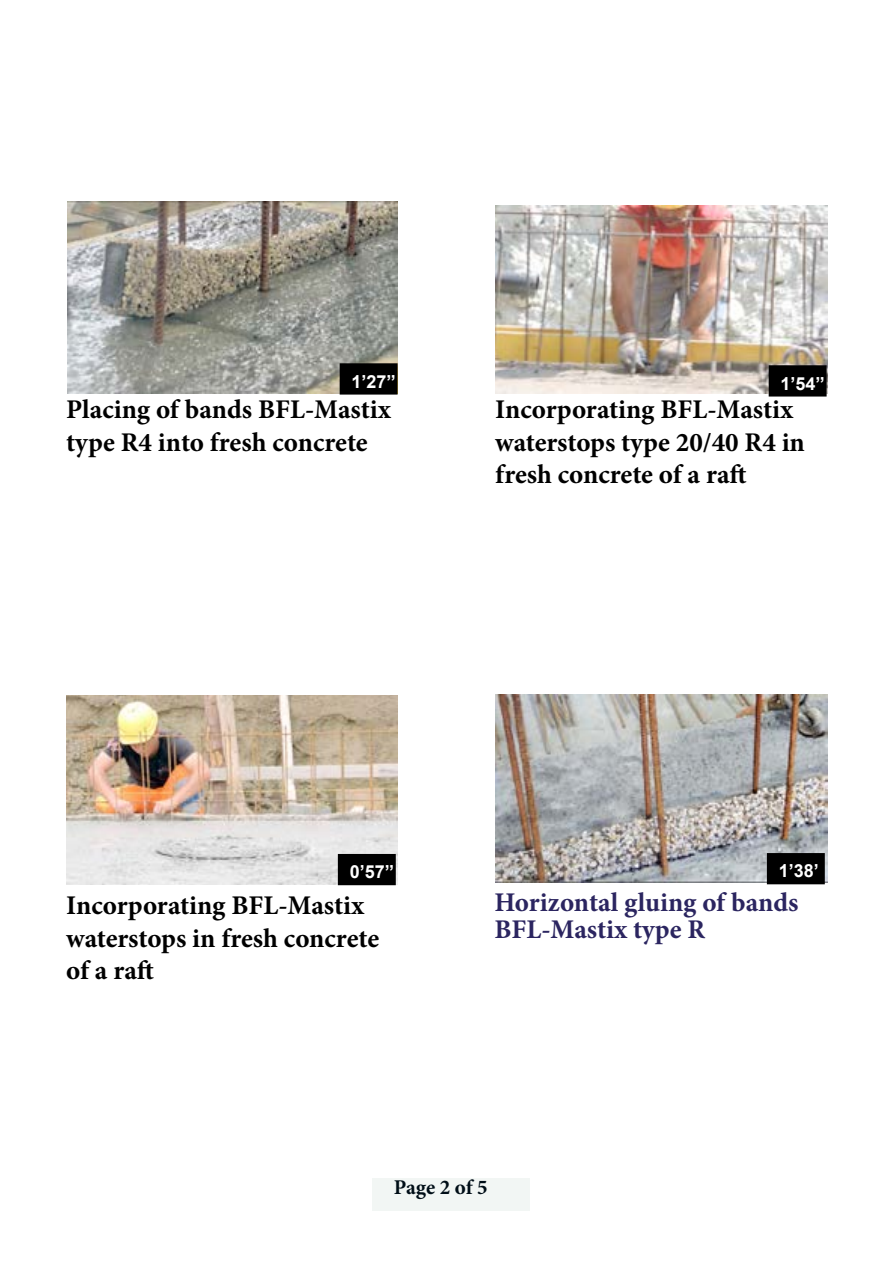
<style>
.page{position:relative;width:893px;height:1263px;background:#fff}
.page>*{position:absolute;margin:0;border:0;box-sizing:border-box;transform-origin:0 0}
.t1{font:700 27px/32.4px "Minion Pro";color:#000}
.t2{font:700 27px/27px "Minion Pro";color:#2b2560}
.t3{font:700 21px "Minion Pro";letter-spacing:-.005em;color:#000e17}
.t4{font:700 18px "Arial";color:#fff}
</style>
<div class="page">
<div style="left:372px;top:1178px;width:158px;height:33px;background:#f2f6f4"></div>
<img style="left:496px;top:206px;width:331px;height:188px">
<img style="left:66px;top:695px;width:332px;height:189px">
<img style="left:496px;top:695px;width:331px;height:187px">
<div style="left:770px;top:366px;width:56px;height:30px;background:#000"></div>
<div style="left:769px;top:365px;width:58px;height:31px;border:2px solid #000"></div>
<div style="left:339px;top:855px;width:56px;height:29px;background:#000"></div>
<div style="left:338px;top:854px;width:58px;height:31px;border:2px solid #000"></div>
<div style="left:768px;top:854px;width:56px;height:29px;background:#000"></div>
<div style="left:767px;top:853px;width:58px;height:31px;border:2px solid #000"></div>
<img style="left:67px;top:202px;width:331px;height:191px">
<div style="left:341px;top:364px;width:56px;height:30px;background:#000"></div>
<div style="left:340px;top:363px;width:58px;height:32px;border:2px solid #000"></div>
<p class="t4" style="left:351px;top:369px;width:46px">1’27’’</p>
<p class="t4" style="left:780px;top:371px;width:46px">1’54’’</p>
<p class="t1" style="left:66px;top:393px;width:326px">Placing of bands BFL-Mastix type R4 into fresh concrete</p>
<p class="t1" style="left:495px;top:393px;width:311px">Incorporating BFL-Mastix waterstops type 20/40 R4 in fresh concrete of a raft</p>
<p class="t4" style="left:350px;top:860px;width:46px">0’57’’</p>
<p class="t4" style="left:779px;top:859px;width:42px">1’38’</p>
<p class="t1" style="left:66px;top:889px;width:314px">Incorporating BFL-Mastix waterstops in fresh concrete of a raft</p>
<p class="t2" style="left:494px;top:889px;width:306px">Horizontal gluing of bands<br>BFL-Mastix type R</p>
<p class="t3" style="left:394px;top:1172px;width:95px">Page 2 of 5</p>
</div>
